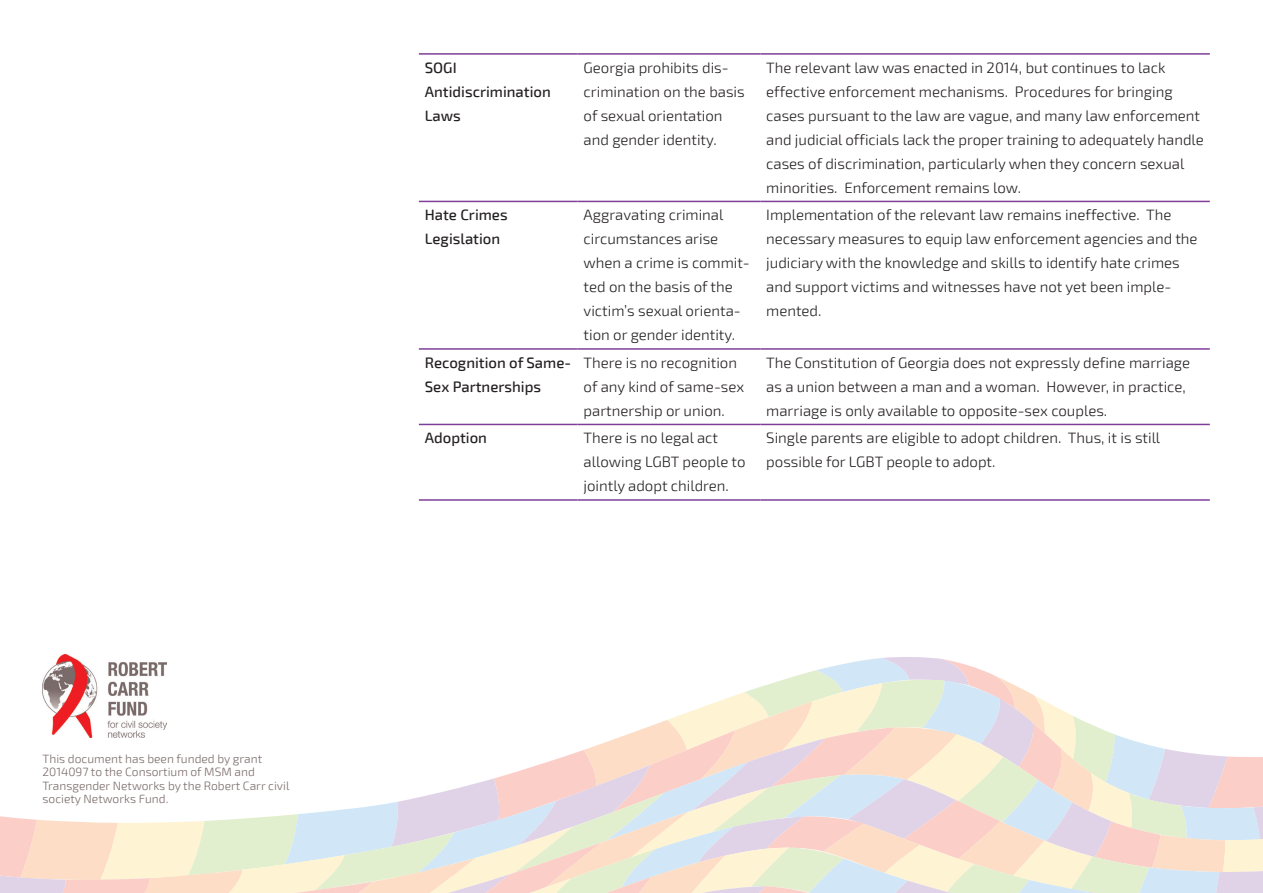
<style>
.page{position:relative;width:1263px;height:893px;background:#fff}
.page>*{position:absolute;margin:0;border:0;box-sizing:border-box;transform-origin:0 0}
.Body_taande_ja_vahet{font:300 15px/24px "Exo 2";color:#231f20}
.Tabel_3{font:500 15px/24px "Exo 2";color:#231f20}
.Table{font:300 12px/13.5px "Exo 2";color:#796b69}
</style>
<div class="page">
<svg style="left:0;top:657px;width:1263px;height:236px"></svg>
<hr style="left:419px;top:53px;width:159px;height:2px;background:#7e3e98">
<hr style="left:578px;top:53px;width:182px;height:2px;background:#7e3e98">
<hr style="left:760px;top:53px;width:450px;height:2px;background:#7e3e98">
<hr style="left:419px;top:201px;width:159px;height:1px;background:#7e3e98">
<hr style="left:578px;top:201px;width:182px;height:1px;background:#7e3e98">
<hr style="left:760px;top:201px;width:450px;height:1px;background:#7e3e98">
<hr style="left:419px;top:348px;width:159px;height:2px;background:#7e3e98">
<hr style="left:578px;top:348px;width:182px;height:2px;background:#7e3e98">
<hr style="left:760px;top:348px;width:450px;height:2px;background:#7e3e98">
<hr style="left:419px;top:424px;width:159px;height:1px;background:#7e3e98">
<hr style="left:578px;top:424px;width:182px;height:1px;background:#7e3e98">
<hr style="left:760px;top:424px;width:450px;height:1px;background:#7e3e98">
<hr style="left:419px;top:499px;width:159px;height:2px;background:#7e3e98">
<hr style="left:578px;top:499px;width:182px;height:2px;background:#7e3e98">
<hr style="left:760px;top:499px;width:450px;height:2px;background:#7e3e98">
<p class="Table" style="left:43px;top:752px;width:248px">This document has been funded by grant 2014097 to the Consortium of MSM and Transgender Networks by the Robert Carr civil society Networks Fund.</p>
<p class="Tabel_3" style="left:425px;top:56px;width:127px">SOGI<br>Antidiscrimination<br>Laws</p>
<p class="Body_taande_ja_vahet" style="left:584px;top:56px;width:163px">Georgia prohibits dis&shy;crimination on the basis of sexual orientation and gender identity.</p>
<p class="Body_taande_ja_vahet" style="left:766px;top:56px;width:439px">The relevant law was enacted in 2014, but continues to lack effective enforcement mechanisms. Procedures for bringing cases pursuant to the law are vague, and many law enforcement and judicial officials lack the proper training to adequately handle cases of discrimination, particularly when they concern sexual minorities. Enforcement remains low.</p>
<p class="Tabel_3" style="left:425px;top:203px;width:84px">Hate Crimes<br>Legislation</p>
<p class="Body_taande_ja_vahet" style="left:584px;top:203px;width:168px">Aggravating criminal circumstances arise when a crime is commit&shy;ted on the basis of the victim’s sexual orienta&shy;tion or gender identity.</p>
<p class="Body_taande_ja_vahet" style="left:766px;top:203px;width:433px">Implementation of the relevant law remains ineffective. The necessary measures to equip law enforcement agencies and the judiciary with the knowledge and skills to identify hate crimes and support victims and witnesses have not yet been imple&shy;mented.</p>
<p class="Tabel_3" style="left:425px;top:351px;width:148px">Recognition of Same-<br>Sex Partnerships</p>
<p class="Body_taande_ja_vahet" style="left:584px;top:351px;width:162px">There is no recognition of any kind of same-sex partnership or union.</p>
<p class="Body_taande_ja_vahet" style="left:766px;top:351px;width:425px">The Constitution of Georgia does not expressly define marriage as a union between a man and a woman. However, in practice, marriage is only available to opposite-sex couples.</p>
<p class="Tabel_3" style="left:425px;top:426px;width:64px">Adoption</p>
<p class="Body_taande_ja_vahet" style="left:584px;top:426px;width:163px">There is no legal act allowing LGBT people to jointly adopt children.</p>
<p class="Body_taande_ja_vahet" style="left:766px;top:426px;width:395px">Single parents are eligible to adopt children. Thus, it is still possible for LGBT people to adopt.</p>
</div>
